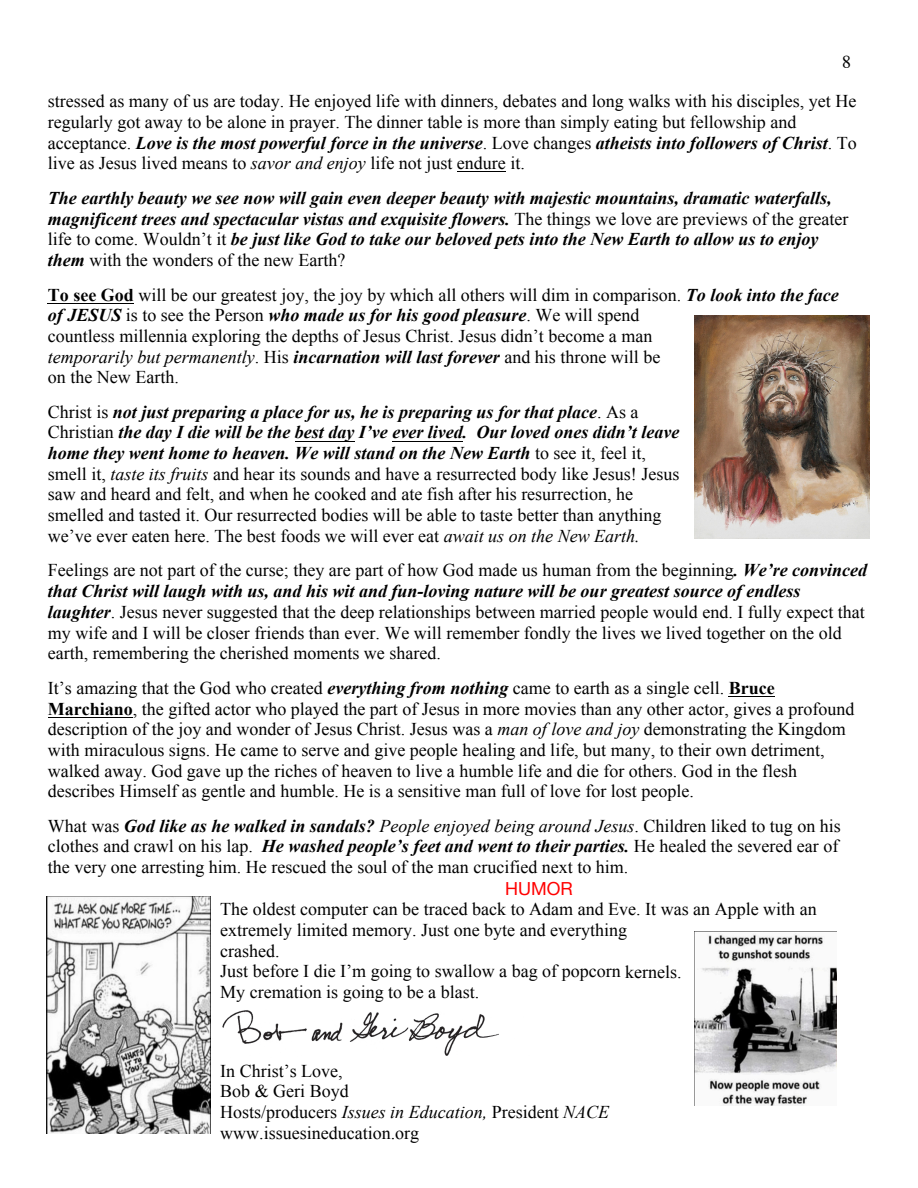
<style>
.page{position:relative;width:918px;height:1188px;background:#fff}
.page>*{position:absolute;margin:0;border:0;box-sizing:border-box;transform-origin:0 0}
.t1{font:18px/20.7px "Times New Roman";color:#000}
.t2{font:italic 700 18px/20.7px "Times New Roman";color:#000}
.t3{font:18px "Helvetica Neue";color:#f00}
.s1{font-family:"Times"}
.s2{font-weight:700;font-style:italic}
.s3{font-style:italic}
.s4{font-weight:400;font-style:normal}
.s5{font-weight:700}
</style>
<div class="page">
<img style="left:222px;top:1010px;width:277px;height:46px">
<hr style="left:457px;top:172px;width:49px;height:1px;background:#000">
<hr style="left:48px;top:303px;width:86px;height:1px;background:#000">
<hr style="left:295px;top:441px;width:59px;height:1px;background:#000">
<hr style="left:392px;top:441px;width:71px;height:1px;background:#000">
<hr style="left:729px;top:696px;width:46px;height:1px;background:#000">
<hr style="left:48px;top:717px;width:85px;height:1px;background:#000">
<img style="left:46px;top:896px;width:165px;height:237px">
<img style="left:694px;top:932px;width:142px;height:174px">
<img style="left:694px;top:315px;width:176px;height:224px">
<p class="t1" style="left:48px;top:42px;width:810px;line-height:39.3px;text-align:right"><span class="s1">8<br></span>stressed as many of us are today. He enjoyed life with dinners, debates and long walks with his disciples, yet He</p>
<p class="t1" style="left:48px;top:111px;width:810px">regularly got away to be alone in prayer. The dinner table is more than simply eating but fellowship and acceptance. <span class="s2">Love is the most powerful force in the universe</span>. Love changes <span class="s2">atheists into followers of Christ</span>. To live as Jesus lived means to <span class="s3">savor and enjoy</span> life not just endure it.</p>
<p class="t2" style="left:48px;top:187px;width:802px">The earthly beauty we see now will gain even deeper beauty with majestic mountains, dramatic waterfalls, magnificent trees and spectacular vistas and exquisite flowers. <span class="s4">The things we love are previews of the greater life to come. Wouldn’t it</span> be just like God to take our beloved pets into the New Earth to allow us to enjoy them <span class="s4">with the wonders of the new Earth?</span></p>
<p class="t1" style="left:48px;top:284px;width:792px"><span class="s5">To see God</span> will be our greatest joy, the joy by which all others will dim in comparison. <span class="s2">To look into the face of JESUS</span> is to see the Person <span class="s2">who made us for his good pleasure</span>. We will spend<br>countless millennia exploring the depths of Jesus Christ. Jesus didn’t become a man<br><span class="s3">temporarily but permanently</span>. His <span class="s2">incarnation will last forever</span> and his throne will be<br>on the New Earth.</p>
<p class="t1" style="left:48px;top:401px;width:633px">Christ is <span class="s2">not just preparing a place for us, he is preparing us for that place</span>. As a Christian <span class="s2">the day I die will be the best day I’ve ever lived. Our loved ones didn’t leave home they went home to heaven. We will stand on the New Earth</span> to see it, feel it, smell it, <span class="s3">taste its fruits</span> and hear its sounds and have a resurrected body like Jesus! Jesus saw and heard and felt, and when he cooked and ate fish after his resurrection, he smelled and tasted it. Our resurrected bodies will be able to taste better than anything we’ve ever eaten here. The best foods we will ever eat <span class="s3">await us on the New Earth.</span></p>
<p class="t1" style="left:48px;top:560px;width:821px">Feelings are not part of the curse; they are part of how God made us human from the beginning<span class="s2">. We’re convinced that Christ will laugh with us, and his wit and fun-loving nature will be our greatest source of endless laughter</span>. Jesus never suggested that the deep relationships between married people would end. I fully expect that my wife and I will be closer friends than ever. We will remember fondly the lives we lived together on the old earth, remembering the cherished moments we shared.</p>
<p class="t1" style="left:48px;top:677px;width:808px">It’s amazing that the God who created <span class="s2">everything from nothing</span> came to earth as a single cell. <span class="s5">Bruce Marchiano</span>, the gifted actor who played the part of Jesus in more movies than any other actor, gives a profound description of the joy and wonder of Jesus Christ. Jesus was a <span class="s3">man of love and joy</span> demonstrating the Kingdom with miraculous signs. He came to serve and give people healing and life, but many, to their own detriment, walked away. God gave up the riches of heaven to live a humble life and die for others. God in the flesh describes Himself as gentle and humble. He is a sensitive man full of love for lost people.</p>
<p class="t1" style="left:48px;top:815px;width:794px">What was <span class="s2">God like as he walked in sandals?</span> <span class="s3">People enjoyed being around Jesus</span>. Children liked to tug on his</p>
<p class="t1" style="left:48px;top:836px;width:792px">clothes and crawl on his lap. <span class="s2">He washed people’s feet and went to their parties.</span> He healed the severed ear of</p>
<p class="t1" style="left:48px;top:856px;width:582px">the very one arresting him. He rescued the soul of the man crucified next to him.</p>
<p class="t3" style="left:505px;top:875px;width:69px">HUMOR</p>
<p class="t1" style="left:220px;top:898px;width:598px">The oldest computer can be traced back to Adam and Eve. It was an Apple with an</p>
<p class="t1" style="left:220px;top:919px;width:408px">extremely limited memory. Just one byte and everything</p>
<p class="t1" style="left:220px;top:940px;width:61px">crashed.</p>
<p class="t1" style="left:220px;top:961px;width:463px">Just before I die I’m going to swallow a bag of popcorn kernels.</p>
<p class="t1" style="left:220px;top:981px;width:260px">My cremation is going to be a blast.</p>
<p class="t1" style="left:220px;top:1060px;width:390px">In Christ’s Love,<br>Bob &amp; Geri Boyd<br>Hosts/producers <span class="s3">Issues in Education,</span> President <span class="s3">NACE </span>www.issuesineducation.org</p>
</div>
